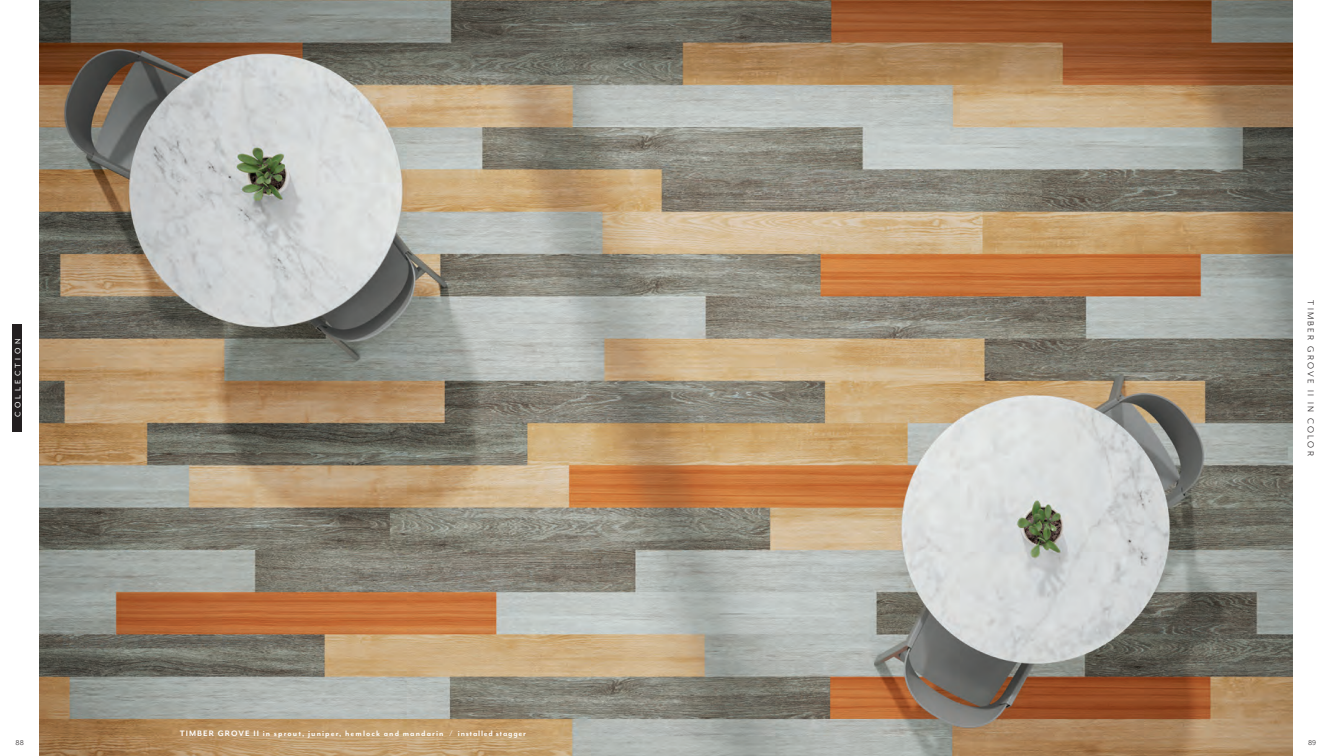
<style>
.page{position:relative;width:1332px;height:756px;background:#fff}
.page>*{position:absolute;margin:0;border:0;box-sizing:border-box;transform-origin:0 0}
.t1{font:10px "Mr Eaves Mod OT";letter-spacing:.22em;color:#231f20}
.t2{font:700 9px "Mr Eaves Mod OT";letter-spacing:.12em;color:#fff}
.t3{font:9px "Mr Eaves Mod OT";letter-spacing:.37em;color:#fff}
.t4{font:8px "Mr Eaves Mod OT";color:#231f20}
</style>
<div class="page">
<img style="left:40px;top:0;width:1252px;height:756px">
<div style="left:12px;top:324px;width:10px;height:108px;background:#231f20"></div>
<p class="t3" style="left:13px;top:417px;width:80px;rotate:-90deg">COLLECTION</p>
<p class="t2" style="left:180px;top:728px;width:348px">TIMBER GROVE II in sprout, juniper, hemlock and mandarin / installed stagger</p>
<p class="t1" style="left:1316px;top:300px;width:157px;rotate:90deg">TIMBER GROVE II IN COLOR</p>
<p class="t4" style="left:16px;top:738px;width:10px">88</p>
<p class="t4" style="left:1308px;top:738px;width:10px">89</p>
</div>
